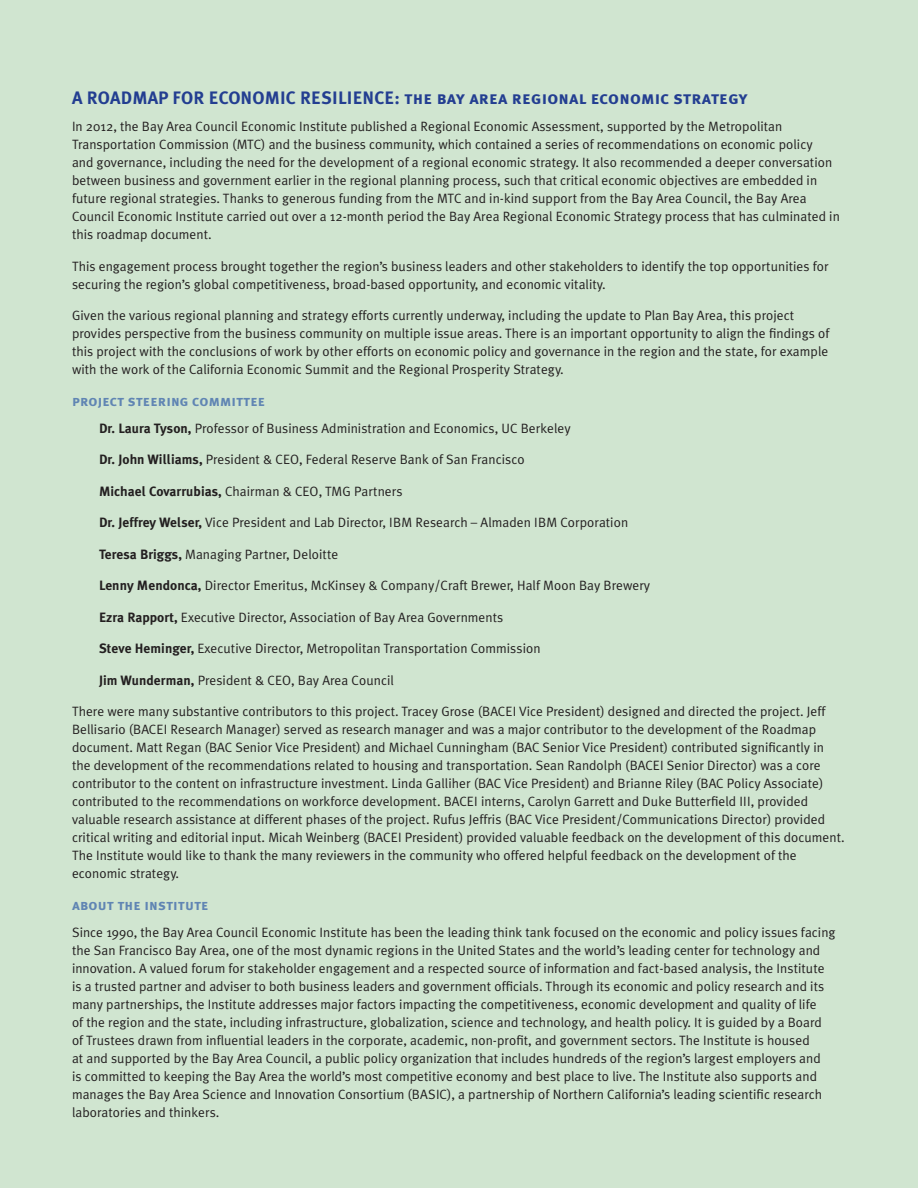
<style>
.page{position:relative;width:918px;height:1188px;background:#d0e5d0}
.page>*{position:absolute;margin:0;border:0;box-sizing:border-box;transform-origin:0 0}
.Body_Head{font:18px "Meta Plus Bold Caps";letter-spacing:.01em;color:#233e91}
.Body_SubHead{font:15px "Meta Plus Bold Caps";letter-spacing:.01em;color:#6085b3}
.Body_Copy{font:13.5px/18px "Meta Plus Normal";letter-spacing:.005em;color:#231f20}
.Body_Indent{font:13.5px "Meta Plus Normal";letter-spacing:.005em;color:#231f20}
.s1{font-family:"Meta Plus";font-weight:700}
</style>
<div class="page">
<p class="Body_Head" style="left:72px;top:87px;width:677px">A ROADMAP FOR ECONOMIC RESILIENCE: the bay area regional economic strategy</p>
<p class="Body_Copy" style="left:72px;top:117px;width:769px">In 2012, the Bay Area Council Economic Institute published a Regional Economic Assessment, supported by the Metropolitan Transportation Commission (MTC) and the business community, which contained a series of recommendations on economic policy<br>and governance, including the need for the development of a regional economic strategy. It also recommended a deeper conversation between business and government earlier in the regional planning process, such that critical economic objectives are embedded in future regional strategies. Thanks to generous funding from the MTC and in-kind support from the Bay Area Council, the Bay Area Council Economic Institute carried out over a 12-month period the Bay Area Regional Economic Strategy process that has culminated in this roadmap document.</p>
<p class="Body_Copy" style="left:72px;top:257px;width:758px">This engagement process brought together the region’s business leaders and other stakeholders to identify the top opportunities for securing the region’s global competitiveness, broad-based opportunity, and economic vitality.</p>
<p class="Body_Copy" style="left:72px;top:306px;width:759px">Given the various regional planning and strategy efforts currently underway, including the update to Plan Bay Area, this project provides perspective from the business community on multiple issue areas. There is an important opportunity to align the findings of this project with the conclusions of work by other efforts on economic policy and governance in the region and the state, for example with the work of the California Economic Summit and the Regional Prosperity Strategy.</p>
<p class="Body_SubHead" style="left:72px;top:392px;width:195px">project steering committee</p>
<p class="Body_Indent" style="left:99px;top:420px;width:473px"><span class="s1">Dr. Laura Tyson,</span> Professor of Business Administration and Economics, UC Berkeley</p>
<p class="Body_Indent" style="left:99px;top:452px;width:427px"><span class="s1">Dr. John Williams,</span> President &amp; CEO, Federal Reserve Bank of San Francisco</p>
<p class="Body_Indent" style="left:99px;top:483px;width:305px"><span class="s1">Michael Covarrubias,</span> Chairman &amp; CEO, TMG Partners</p>
<p class="Body_Indent" style="left:99px;top:515px;width:531px"><span class="s1">Dr. Jeffrey Welser,</span> Vice President and Lab Director, IBM Research – Almaden IBM Corporation</p>
<p class="Body_Indent" style="left:99px;top:546px;width:241px"><span class="s1">Teresa Briggs,</span> Managing Partner, Deloitte</p>
<p class="Body_Indent" style="left:99px;top:578px;width:553px"><span class="s1">Lenny Mendonca,</span> Director Emeritus, McKinsey &amp; Company/Craft Brewer, Half Moon Bay Brewery</p>
<p class="Body_Indent" style="left:99px;top:609px;width:406px"><span class="s1">Ezra Rapport,</span> Executive Director, Association of Bay Area Governments</p>
<p class="Body_Indent" style="left:99px;top:641px;width:443px"><span class="s1">Steve Heminger,</span> Executive Director, Metropolitan Transportation Commission</p>
<p class="Body_Indent" style="left:99px;top:672px;width:296px"><span class="s1">Jim Wunderman,</span> President &amp; CEO, Bay Area Council</p>
<p class="Body_Copy" style="left:72px;top:702px;width:774px">There were many substantive contributors to this project. Tracey Grose (BACEI Vice President) designed and directed the project. Jeff Bellisario (BACEI Research Manager) served as research manager and was a major contributor to the development of the Roadmap document. Matt Regan (BAC Senior Vice President) and Michael Cunningham (BAC Senior Vice President) contributed significantly in the development of the recommendations related to housing and transportation. Sean Randolph (BACEI Senior Director) was a core contributor to the content on infrastructure investment. Linda Galliher (BAC Vice President) and Brianne Riley (BAC Policy Associate) contributed to the recommendations on workforce development. BACEI interns, Carolyn Garrett and Duke Butterfield III, provided valuable research assistance at different phases of the project. Rufus Jeffris (BAC Vice President/Communications Director) provided critical writing and editorial input. Micah Weinberg (BACEI President) provided valuable feedback on the development of this document.<br>The Institute would like to thank the many reviewers in the community who offered helpful feedback on the development of the economic strategy.</p>
<p class="Body_SubHead" style="left:72px;top:896px;width:138px">about the institute</p>
<p class="Body_Copy" style="left:72px;top:923px;width:765px">Since 1990, the Bay Area Council Economic Institute has been the leading think tank focused on the economic and policy issues facing the San Francisco Bay Area, one of the most dynamic regions in the United States and the world’s leading center for technology and innovation. A valued forum for stakeholder engagement and a respected source of information and fact-based analysis, the Institute is a trusted partner and adviser to both business leaders and government officials. Through its economic and policy research and its many partnerships, the Institute addresses major factors impacting the competitiveness, economic development and quality of life<br>of the region and the state, including infrastructure, globalization, science and technology, and health policy. It is guided by a Board of Trustees drawn from influential leaders in the corporate, academic, non-profit, and government sectors. The Institute is housed<br>at and supported by the Bay Area Council, a public policy organization that includes hundreds of the region’s largest employers and<br>is committed to keeping the Bay Area the world’s most competitive economy and best place to live. The Institute also supports and manages the Bay Area Science and Innovation Consortium (BASIC), a partnership of Northern California’s leading scientific research laboratories and thinkers.</p>
</div>
